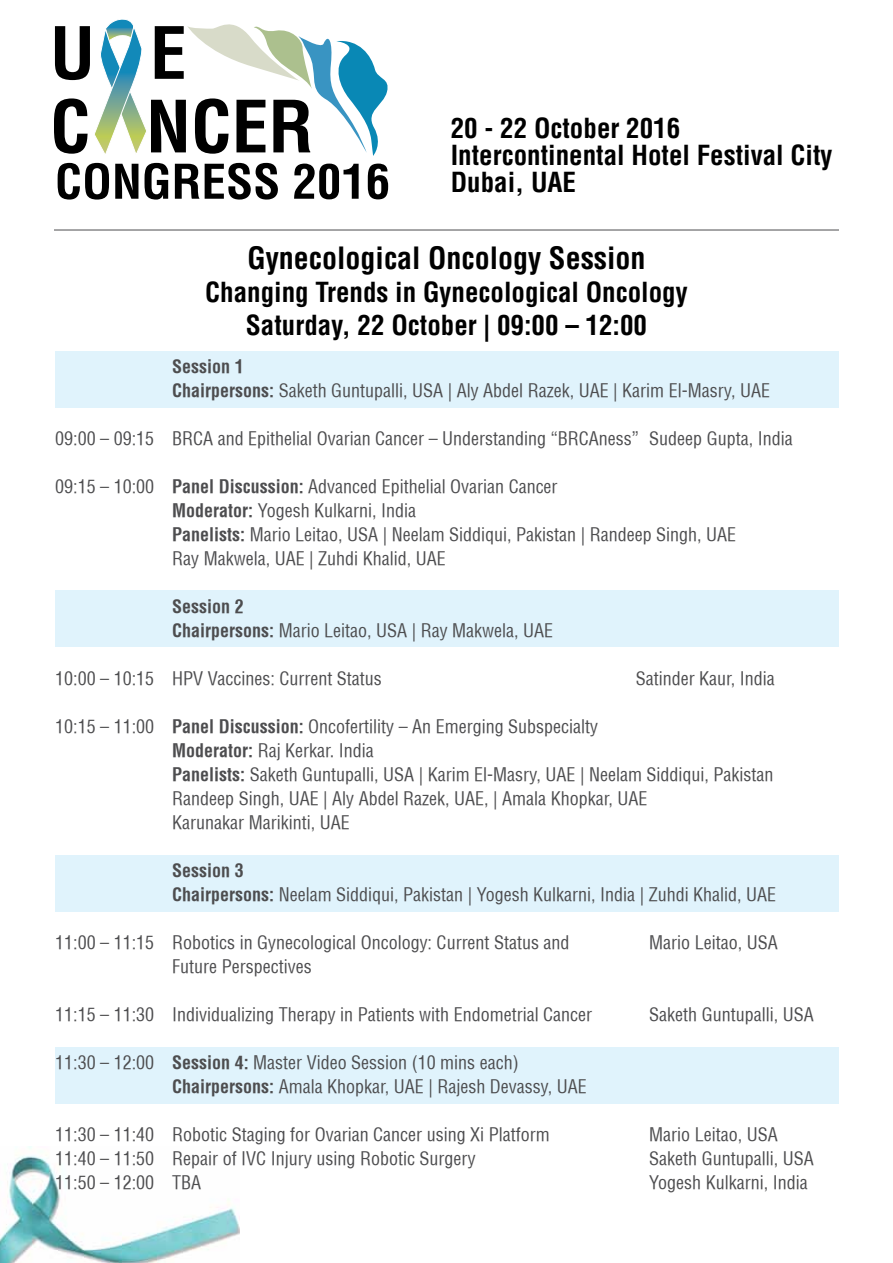
<style>
.page{position:relative;width:893px;height:1263px;background:#fff}
.page>*{position:absolute;margin:0;border:0;box-sizing:border-box;transform-origin:0 0}
.t1{font:700 condensed 30px "Helvetica LT Std";color:#000}
.t2{font:700 condensed 27px/27px "Helvetica LT Std";color:#000;text-align:center}
.t3{font:condensed 18px/24px "Helvetica";color:#4d4d4f}
.s1{font-weight:700}
</style>
<div class="page">
<img style="left:0;top:1147px;width:240px;height:116px">
<div style="left:55px;top:352px;width:783px;height:56px;background:#e0f3fc"></div>
<div style="left:55px;top:591px;width:783px;height:56px;background:#e0f3fc"></div>
<div style="left:55px;top:855px;width:783px;height:57px;background:#e0f3fc"></div>
<div style="left:55px;top:1047px;width:783px;height:56px;background:#e0f3fc"></div>
<hr style="left:54px;top:230px;width:785px;height:1px;background:#4d4d4f">
<svg style="left:54px;top:19px;width:334px;height:137px"></svg>
<svg style="left:58px;top:163px;width:51px;height:37px"></svg>
<svg style="left:115px;top:164px;width:23px;height:35px"></svg>
<svg style="left:145px;top:163px;width:23px;height:37px"></svg>
<svg style="left:175px;top:164px;width:24px;height:35px"></svg>
<svg style="left:205px;top:163px;width:73px;height:37px"></svg>
<svg style="left:294px;top:164px;width:65px;height:35px"></svg>
<svg style="left:368px;top:164px;width:20px;height:35px"></svg>
<h2 class="t2" style="left:451px;top:115px;width:383px;text-align:left">20 - 22 October 2016<br>Intercontinental Hotel Festival City<br>Dubai, UAE</h2>
<h1 class="t1" style="left:247px;top:239px;width:400px">Gynecological Oncology Session</h1>
<h2 class="t2" style="left:205px;top:275px;width:484px;line-height:33px">Changing Trends in Gynecological Oncology<br>Saturday, 22 October | 09:00 – 12:00</h2>
<p class="t3" style="left:172px;top:354px;width:599px"><span class="s1">Session 1<br>Chairpersons:</span> Saketh Guntupalli, USA | Aly Abdel Razek, UAE | Karim El-Masry, UAE</p>
<p class="t3" style="left:55px;top:426px;width:739px">09:00 – 09:15 BRCA and Epithelial Ovarian Cancer – Understanding “BRCAness” Sudeep Gupta, India</p>
<p class="t3" style="left:172px;top:474px;width:565px;text-indent:-117px">09:15 – 10:00 <span class="s1">Panel Discussion:</span> Advanced Epithelial Ovarian Cancer<br><span class="s1">Moderator:</span> Yogesh Kulkarni, India<br><span class="s1">Panelists:</span> Mario Leitao, USA | Neelam Siddiqui, Pakistan | Randeep Singh, UAE Ray Makwela, UAE | Zuhdi Khalid, UAE</p>
<p class="t3" style="left:172px;top:594px;width:382px"><span class="s1">Session 2<br>Chairpersons:</span> Mario Leitao, USA | Ray Makwela, UAE</p>
<p class="t3" style="left:55px;top:666px;width:328px">10:00 – 10:15 HPV Vaccines: Current Status</p>
<p class="t3" style="left:636px;top:666px;width:141px">Satinder Kaur, India</p>
<p class="t3" style="left:172px;top:714px;width:603px;text-indent:-117px">10:15 – 11:00 <span class="s1">Panel Discussion:</span> Oncofertility – An Emerging Subspecialty<br><span class="s1">Moderator:</span> Raj Kerkar. India<br><span class="s1">Panelists:</span> Saketh Guntupalli, USA | Karim El-Masry, UAE | Neelam Siddiqui, Pakistan Randeep Singh, UAE | Aly Abdel Razek, UAE, | Amala Khopkar, UAE<br>Karunakar Marikinti, UAE</p>
<p class="t3" style="left:172px;top:858px;width:605px"><span class="s1">Session 3<br>Chairpersons:</span> Neelam Siddiqui, Pakistan | Yogesh Kulkarni, India | Zuhdi Khalid, UAE</p>
<p class="t3" style="left:55px;top:930px;width:516px">11:00 – 11:15 Robotics in Gynecological Oncology: Current Status and</p>
<p class="t3" style="left:649px;top:930px;width:130px">Mario Leitao, USA</p>
<p class="t3" style="left:172px;top:954px;width:141px">Future Perspectives</p>
<p class="t3" style="left:55px;top:1002px;width:538px">11:15 – 11:30 Individualizing Therapy in Patients with Endometrial Cancer</p>
<p class="t3" style="left:649px;top:1002px;width:166px">Saketh Guntupalli, USA</p>
<p class="t3" style="left:172px;top:1050px;width:416px;text-indent:-117px">11:30 – 12:00 <span class="s1">Session 4:</span> Master Video Session (10 mins each)<br><span class="s1">Chairpersons:</span> Amala Khopkar, UAE | Rajesh Devassy, UAE</p>
<p class="t3" style="left:55px;top:1122px;width:496px">11:30 – 11:40 Robotic Staging for Ovarian Cancer using Xi Platform</p>
<p class="t3" style="left:649px;top:1122px;width:130px">Mario Leitao, USA</p>
<p class="t3" style="left:55px;top:1146px;width:422px">11:40 – 11:50 Repair of IVC Injury using Robotic Surgery</p>
<p class="t3" style="left:649px;top:1146px;width:166px">Saketh Guntupalli, USA</p>
<p class="t3" style="left:55px;top:1170px;width:148px">11:50 – 12:00 TBA</p>
<p class="t3" style="left:649px;top:1170px;width:160px">Yogesh Kulkarni, India</p>
</div>
